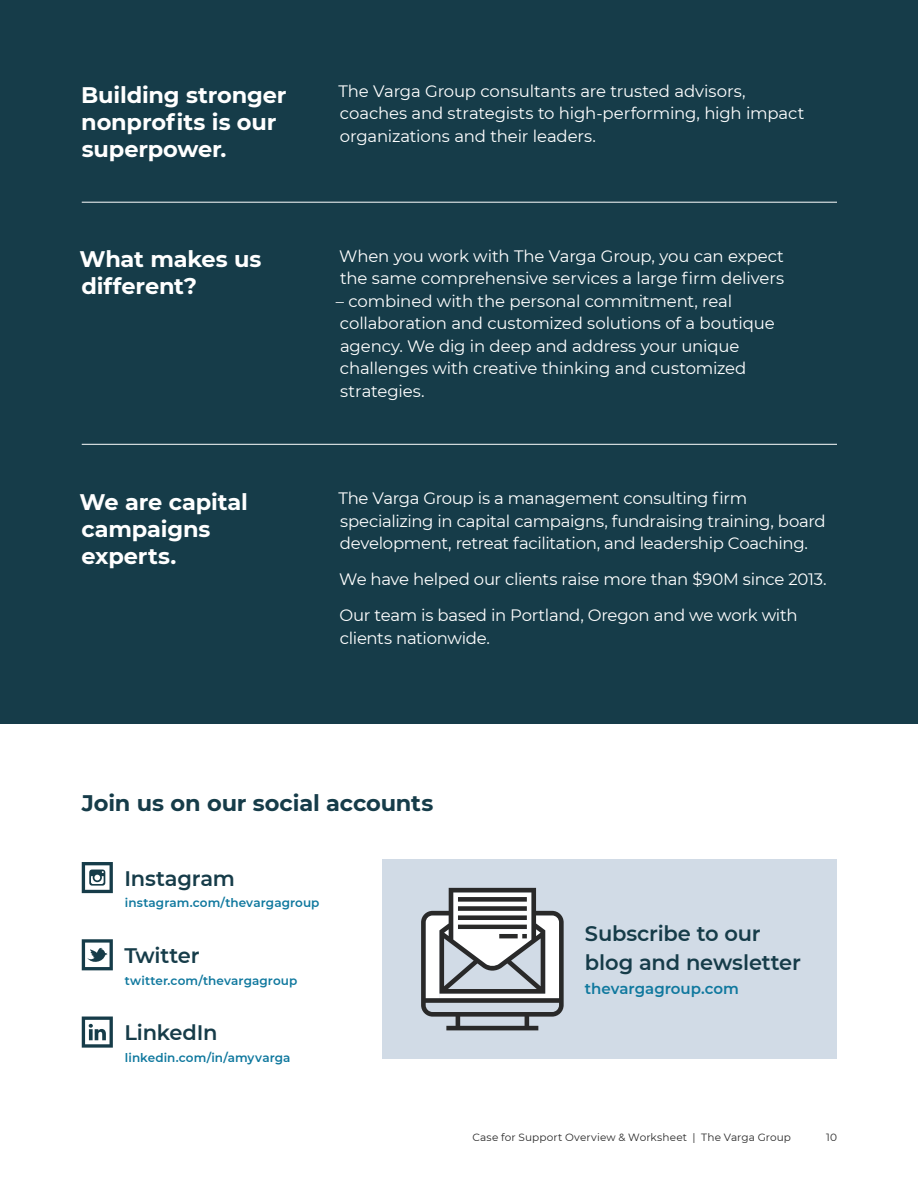
<style>
.page{position:relative;width:918px;height:1188px;background:#fff}
.page>*{position:absolute;margin:0;border:0;box-sizing:border-box;transform-origin:0 0}
.t1{font:700 22.5px/27px "Montserrat";letter-spacing:-.01em;color:#fff}
.t2{font:700 22.5px "Montserrat";letter-spacing:-.01em;color:#163c49}
.t3{font:600 21px/28.5px "Montserrat";letter-spacing:-.01em;color:#163c49}
.t4{font:16.5px/22.5px "Montserrat";letter-spacing:-.015em;color:#fff}
.t5{font:600 15px "Montserrat";color:#0f789e}
.t6{font:600 12px "Montserrat";letter-spacing:.01em;color:#0f789e}
.t7{font:10.5px "Montserrat";letter-spacing:.015em;color:#292929}
</style>
<div class="page">
<div style="left:0;top:0;width:918px;height:723px;background:#163c49"></div>
<hr style="left:82px;top:202px;width:755px;height:1px;background:#fff">
<hr style="left:82px;top:444px;width:755px;height:1px;background:#fff">
<svg style="left:82px;top:862px;width:31px;height:31px"></svg>
<svg style="left:82px;top:939px;width:31px;height:31px"></svg>
<svg style="left:82px;top:1017px;width:31px;height:31px"></svg>
<div style="left:383px;top:859px;width:454px;height:200px;background:#d1dbe6"></div>
<svg style="left:421px;top:888px;width:143px;height:142px"></svg>
<h1 class="t1" style="left:81px;top:80px;width:207px">Building stronger nonprofits is our superpower.</h1>
<p class="t4" style="left:338px;top:79px;width:468px">The Varga Group consultants are trusted advisors, coaches and strategists to high-performing, high impact organizations and their leaders.</p>
<h1 class="t1" style="left:79px;top:245px;width:184px">What makes us different?</h1>
<p class="t4" style="left:339px;top:244px;width:446px">When you work with The Varga Group, you can expect the same comprehensive services a large firm delivers</p>
<p class="t4" style="left:336px;top:289px;width:440px">– combined with the personal commitment, real collaboration and customized solutions of a boutique agency. We dig in deep and address your unique challenges with creative thinking and customized strategies.</p>
<h1 class="t1" style="left:79px;top:487px;width:170px">We are capital campaigns experts.</h1>
<p class="t4" style="left:338px;top:486px;width:489px">The Varga Group is a management consulting firm specializing in capital campaigns, fundraising training, board development, retreat facilitation, and leadership Coaching.</p>
<p class="t4" style="left:339px;top:561px;width:489px;line-height:36px">We have helped our clients raise more than $90M since 2013.<br>Our team is based in Portland, Oregon and we work with</p>
<p class="t4" style="left:340px;top:626px;width:152px">clients nationwide.</p>
<h1 class="t2" style="left:82px;top:787px;width:353px">Join us on our social accounts</h1>
<p class="t3" style="left:124px;top:863px;width:112px">Instagram</p>
<p class="t6" style="left:125px;top:895px;width:196px">instagram.com/thevargagroup</p>
<p class="t3" style="left:124px;top:940px;width:77px">Twitter</p>
<p class="t6" style="left:125px;top:972px;width:174px">twitter.com/thevargagroup</p>
<p class="t3" style="left:124px;top:1017px;width:95px">LinkedIn</p>
<p class="t6" style="left:125px;top:1049px;width:167px">linkedin.com/in/amyvarga</p>
<p class="t3" style="left:585px;top:919px;width:217px">Subscribe to our blog and newsletter</p>
<p class="t5" style="left:585px;top:978px;width:156px">thevargagroup.com</p>
<p class="t7" style="left:472px;top:1130px;width:320px">Case for Support Overview &amp; Worksheet | The Varga Group</p>
<p class="t7" style="left:826px;top:1130px;width:12px">10</p>
</div>
